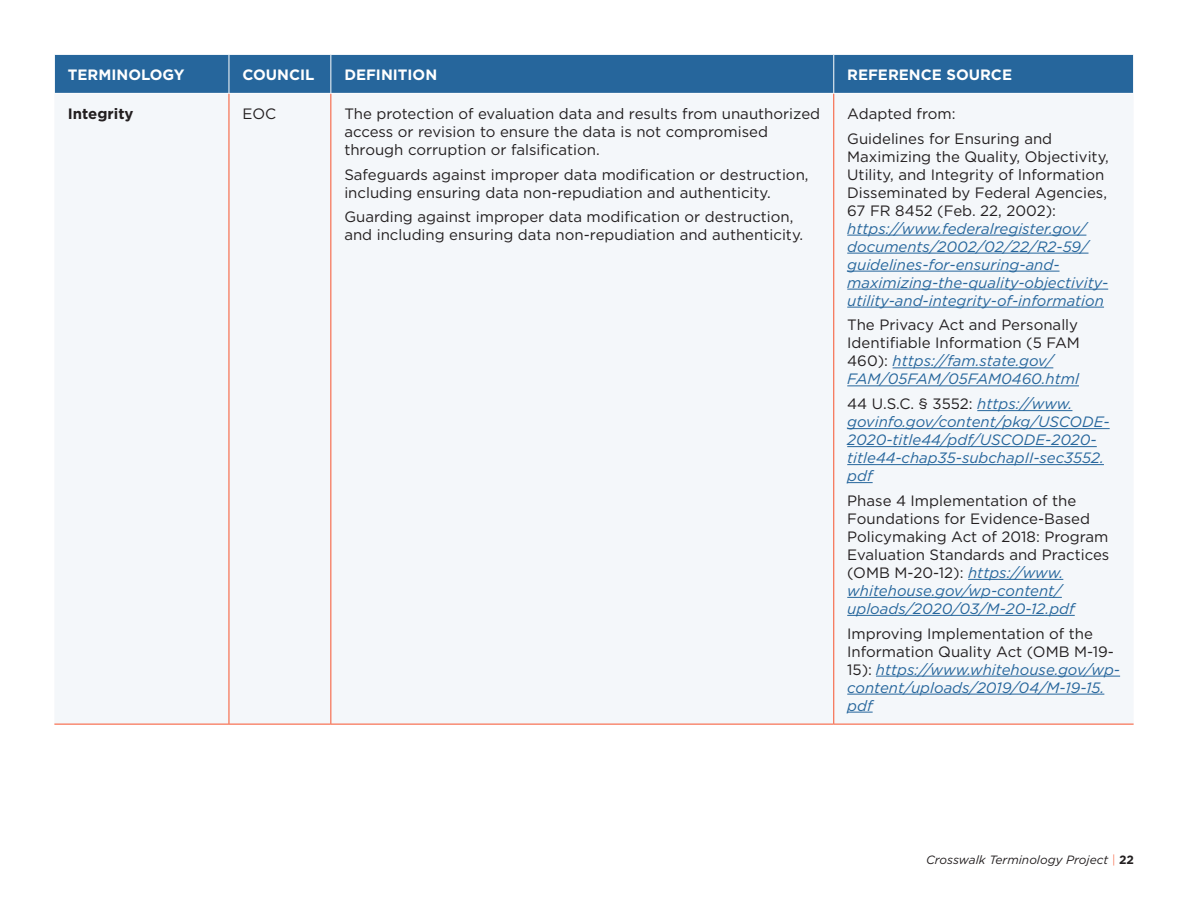
<style>
.page{position:relative;width:1188px;height:918px;background:#fff}
.page>*{position:absolute;margin:0;border:0;box-sizing:border-box;transform-origin:0 0}
.P_-_TR{font:15px/18px "Gotham";color:#231f20}
.P_-_TR-2{font:italic 15px/18px "Gotham";color:#26669c}
.t1{font:700 15px "Gotham";color:#fff}
.P_-_TD_Left_Column{font:700 15px "Gotham";color:#231f20}
.t2{font:italic 12px "Gotham";color:#231f20}
.s1{font-style:normal;color:#231f20}
.s2{font-style:italic;color:#26669c}
.s3{font-weight:300;font-style:normal;color:#f7542e}
.s4{font-weight:700;font-style:normal}
</style>
<div class="page">
<div style="left:55px;top:55px;width:1078px;height:38px;background:#26669c"></div>
<div style="left:54px;top:94px;width:1080px;height:630px;background:#f4f7fa"></div>
<hr style="left:330px;top:55px;width:1px;height:38px;background:#fff">
<hr style="left:833px;top:55px;width:1px;height:38px;background:#fff">
<hr style="left:229px;top:55px;width:1px;height:38px;background:#fff">
<hr style="left:54px;top:724px;width:175px;height:1px;background:#f7542e">
<hr style="left:229px;top:94px;width:1px;height:630px;background:#f7542e">
<hr style="left:330px;top:94px;width:1px;height:630px;background:#f7542e">
<hr style="left:229px;top:724px;width:102px;height:1px;background:#f7542e">
<hr style="left:331px;top:724px;width:503px;height:1px;background:#f7542e">
<hr style="left:833px;top:94px;width:1px;height:630px;background:#f7542e">
<hr style="left:834px;top:724px;width:300px;height:1px;background:#f7542e">
<hr style="left:847px;top:235px;width:239px;height:1px;background:#26669c">
<hr style="left:847px;top:253px;width:242px;height:1px;background:#26669c">
<hr style="left:847px;top:271px;width:213px;height:1px;background:#26669c">
<hr style="left:847px;top:289px;width:261px;height:1px;background:#26669c">
<hr style="left:847px;top:307px;width:257px;height:1px;background:#26669c">
<hr style="left:893px;top:367px;width:160px;height:1px;background:#26669c">
<hr style="left:847px;top:385px;width:232px;height:1px;background:#26669c">
<hr style="left:977px;top:410px;width:95px;height:1px;background:#26669c">
<hr style="left:847px;top:428px;width:263px;height:1px;background:#26669c">
<hr style="left:847px;top:446px;width:250px;height:1px;background:#26669c">
<hr style="left:847px;top:464px;width:257px;height:1px;background:#26669c">
<svg style="left:847px;top:482px;width:26px;height:1px"></svg>
<hr style="left:968px;top:579px;width:95px;height:1px;background:#26669c">
<hr style="left:847px;top:597px;width:215px;height:1px;background:#26669c">
<hr style="left:847px;top:615px;width:228px;height:1px;background:#26669c">
<hr style="left:876px;top:676px;width:244px;height:1px;background:#26669c">
<hr style="left:847px;top:694px;width:257px;height:1px;background:#26669c">
<svg style="left:847px;top:712px;width:26px;height:1px"></svg>
<p class="t1" style="left:68px;top:65px;width:118px">TERMINOLOGY</p>
<p class="t1" style="left:242px;top:65px;width:74px">COUNCIL</p>
<p class="t1" style="left:344px;top:65px;width:94px">DEFINITION</p>
<p class="t1" style="left:847px;top:65px;width:166px">REFERENCE SOURCE</p>
<p class="P_-_TD_Left_Column" style="left:68px;top:104px;width:67px">Integrity</p>
<p class="P_-_TR" style="left:242px;top:104px;width:35px">EOC</p>
<p class="P_-_TR" style="left:344px;top:104px;width:477px">The protection of evaluation data and results from unauthorized access or revision to ensure the data is not compromised through corruption or falsification.</p>
<p class="P_-_TR" style="left:344px;top:165px;width:466px">Safeguards against improper data modification or destruction, including ensuring data non-repudiation and authenticity.</p>
<p class="P_-_TR" style="left:344px;top:208px;width:458px">Guarding against improper data modification or destruction, and including ensuring data non-repudiation and authenticity.</p>
<p class="P_-_TR" style="left:847px;top:104px;width:110px">Adapted from:</p>
<p class="P_-_TR-2" style="left:847px;top:129px;width:263px"><span class="s1">Guidelines for Ensuring and Maximizing the Quality, Objectivity, Utility, and Integrity of lnformation Disseminated by Federal Agencies, 67 FR 8452 (Feb. 22, 2002): </span>https://www.federalregister.gov/ documents/2002/02/22/R2-59/ guidelines-for-ensuring-and&shy;maximizing-the-quality-objectivity&shy;utility-and-integrity-of-information</p>
<p class="P_-_TR" style="left:847px;top:316px;width:234px">The Privacy Act and Personally<br>Identifiable Information (5 FAM<br>460): <span class="s2">https://fam.state.gov/<br>FAM/05FAM/05FAM0460.html</span></p>
<p class="P_-_TR-2" style="left:847px;top:394px;width:264px"><span class="s1">44 U.S.C. § 3552:</span> https://www. govinfo.gov/content/pkg/USCODE-<br>2020-title44/pdf/USCODE-2020- title44-chap35-subchapII-sec3552. pdf</p>
<p class="P_-_TR" style="left:847px;top:491px;width:264px">Phase 4 Implementation of the<br>Foundations for Evidence-Based<br>Policymaking Act of 2018: Program<br>Evaluation Standards and Practices (OMB M-20-12): <span class="s2">https://www. whitehouse.gov/wp-content/ uploads/2020/03/M-20-12.pdf</span></p>
<p class="P_-_TR-2" style="left:847px;top:624px;width:274px"><span class="s1">Improving Implementation of the<br>Information Quality Act (OMB M-19-<br>15):</span> https://www.whitehouse.gov/wp&shy;content/uploads/2019/04/M-19-15. pdf</p>
<p class="t2" style="left:926px;top:852px;width:209px">Crosswalk Terminology Project <span class="s3">|</span> <span class="s4">22</span></p>
</div>
